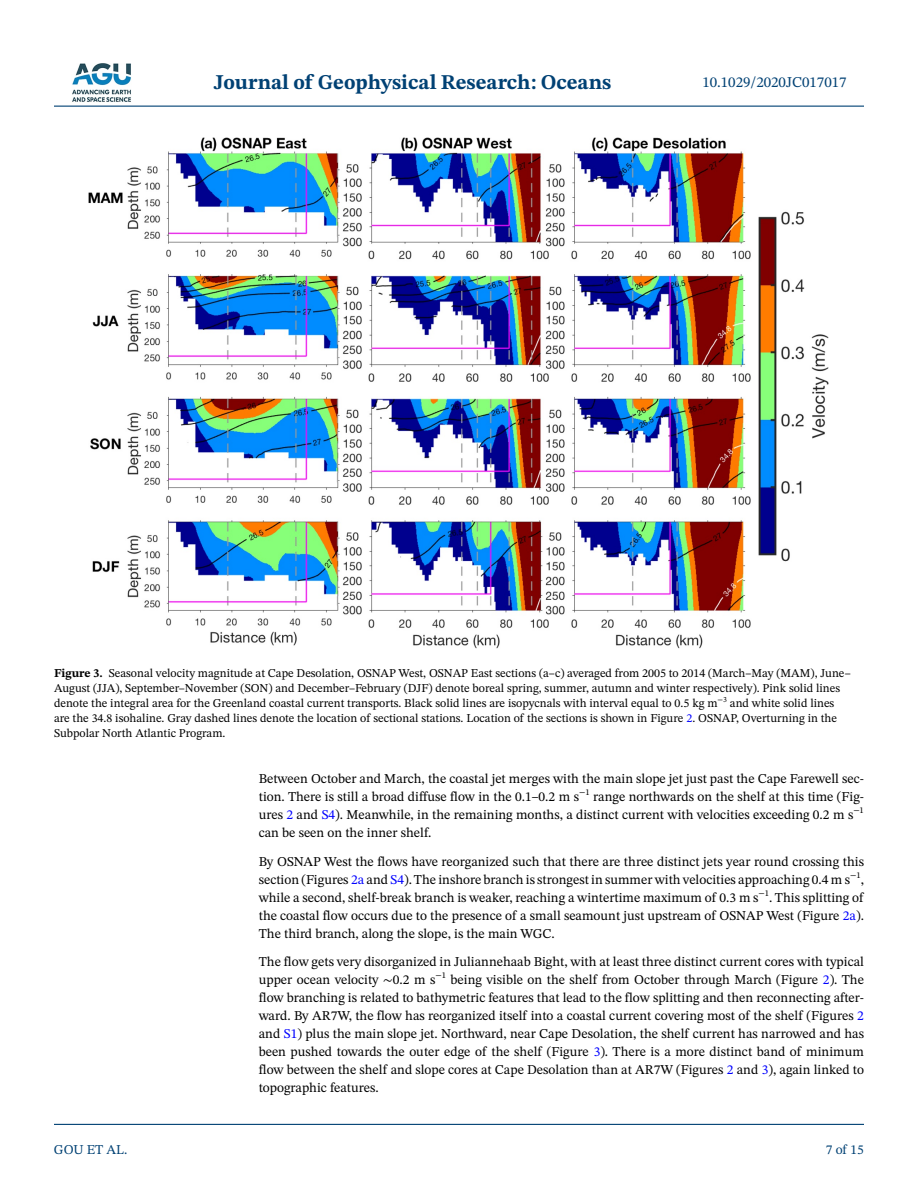
<style>
.page{position:relative;width:918px;height:1188px;background:#fff}
.page>*{position:absolute;margin:0;border:0;box-sizing:border-box;transform-origin:0 0}
.t1{font:700 21px "STIX Two Text";color:#004174}
.t2{font:15px "STIX Two Text";color:#004174}
.t3{font:13.5px/18px "STIX Two Text";color:#000;text-align:justify}
.t4{font:13.5px "STIX Two Text";color:#004174}
.t5{font:12px/15px "STIX Two Text";color:#000}
.t6{font:7.8px "STIX Two Text";color:#000}
.s1{font-weight:700}
.s2{color:#00f}
.s3{font-family:"STIX Two Math"}
</style>
<div class="page">
<hr style="left:54px;top:106px;width:810px;height:1px;background:#004174">
<hr style="left:54px;top:1124px;width:810px;height:1px;background:#004174">
<img style="left:72px;top:63px;width:59px;height:39px">
<img style="left:88px;top:137px;width:740px;height:511px">
<h1 class="t1" style="left:214px;top:67px;width:399px">Journal of Geophysical Research: Oceans</h1>
<p class="t2" style="left:702px;top:72px;width:146px">10.1029/2020JC017017</p>
<p class="t5" style="left:54px;top:665px;width:798px"><span class="s1">Figure 3.</span> Seasonal velocity magnitude at Cape Desolation, OSNAP West, OSNAP East sections (a–c) averaged from 2005 to 2014 (March–May (MAM), June–<br>August (JJA), September–November (SON) and December–February (DJF) denote boreal spring, summer, autumn and winter respectively). Pink solid lines denote the integral area for the Greenland coastal current transports. Black solid lines are isopycnals with interval equal to 0.5 kg m</p>
<p class="t6" style="left:718px;top:693px;width:11px">−3</p>
<p class="t5" style="left:54px;top:695px;width:785px;text-indent:676px">and white solid lines are the 34.8 isohaline. Gray dashed lines denote the location of sectional stations. Location of the sections is shown in Figure <span class="s2">2</span>. OSNAP, Overturning in the<br>Subpolar North Atlantic Program.</p>
<p class="t4" style="left:54px;top:1140px;width:75px">GOU ET AL.</p>
<p class="t3" style="left:259px;top:770px;width:607px">Between October and March, the coastal jet merges with the main slope jet just past the Cape Farewell sec&shy;tion. There is still a broad diffuse flow in the 0.1–0.2 m s<sup>−1</sup> range northwards on the shelf at this time (Fig&shy;ures <span class="s2">2</span> and <span class="s2">S4</span>). Meanwhile, in the remaining months, a distinct current with velocities exceeding 0.2 m s<sup>−1 </sup>can be seen on the inner shelf.</p>
<p class="t3" style="left:259px;top:852px;width:607px">By OSNAP West the flows have reorganized such that there are three distinct jets year round crossing this section (Figures <span class="s2">2a</span> and <span class="s2">S4</span>). The inshore branch is strongest in summer with velocities approaching 0.4 m s<sup>−1</sup>, while a second, shelf-break branch is weaker, reaching a wintertime maximum of 0.3 m s<sup>−1</sup>. This splitting of the coastal flow occurs due to the presence of a small seamount just upstream of OSNAP West (Figure <span class="s2">2a</span>).<br>The third branch, along the slope, is the main WGC.</p>
<p class="t3" style="left:259px;top:953px;width:607px">The flow gets very disorganized in Juliannehaab Bight, with at least three distinct current cores with typical upper ocean velocity <span class="s3">∼</span>0.2 m s<sup>−1</sup> being visible on the shelf from October through March (Figure <span class="s2">2</span>). The flow branching is related to bathymetric features that lead to the flow splitting and then reconnecting after&shy;ward. By AR7W, the flow has reorganized itself into a coastal current covering most of the shelf (Figures <span class="s2">2 </span>and <span class="s2">S1</span>) plus the main slope jet. Northward, near Cape Desolation, the shelf current has narrowed and has been pushed towards the outer edge of the shelf (Figure <span class="s2">3</span>). There is a more distinct band of minimum flow between the shelf and slope cores at Cape Desolation than at AR7W (Figures <span class="s2">2</span> and <span class="s2">3</span>), again linked to topographic features.</p>
<p class="t4" style="left:826px;top:1140px;width:40px">7 of 15</p>
</div>
